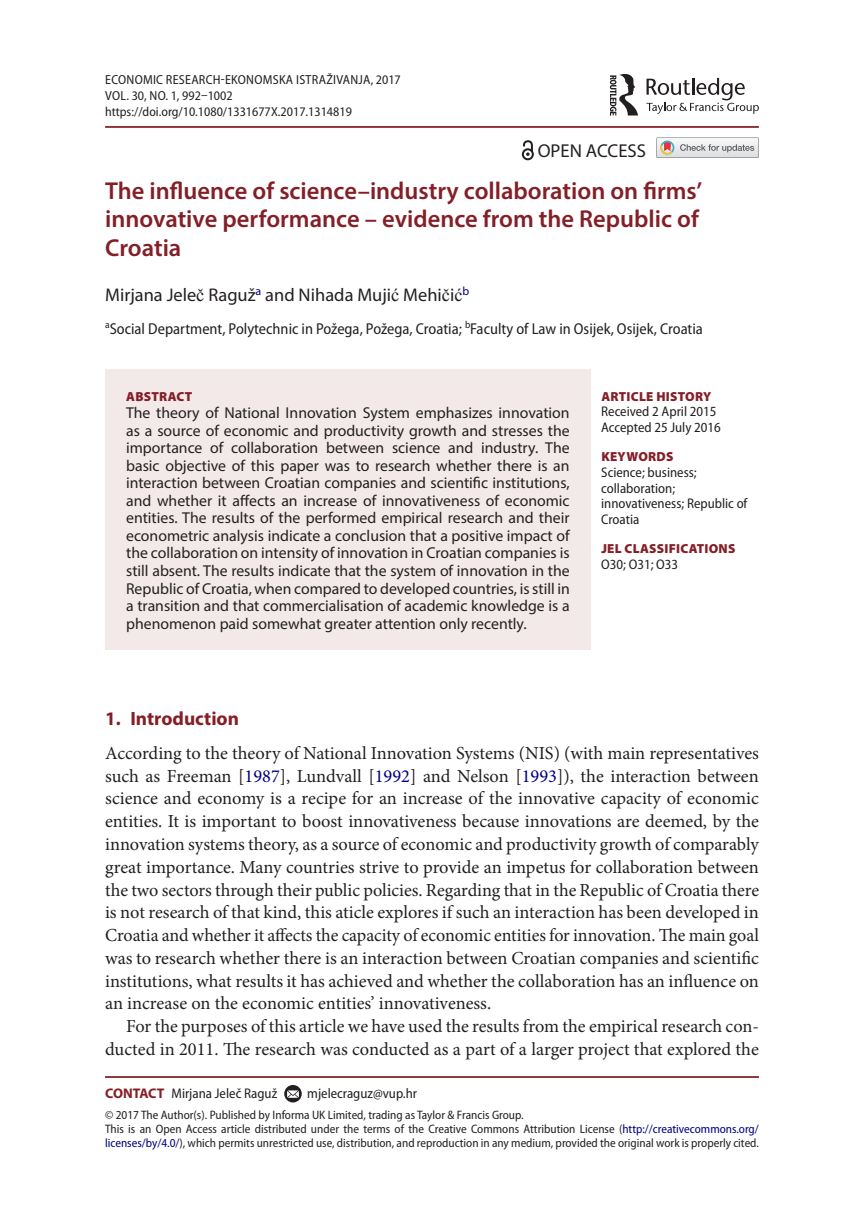
<style>
.page{position:relative;width:864px;height:1231px;background:#fff}
.page>*{position:absolute;margin:0;border:0;box-sizing:border-box;transform-origin:0 0}
.t1{font:600 24.5px/28px "Myriad Pro";color:#841f27}
.t2{font:700 19.25px "Myriad Pro";color:#841f27}
.t3{font:18.72px "Myriad Pro";color:#231f20}
.t4{font:18.38px/22.8px "Minion Pro";color:#231f20;text-align:justify}
.t5{font:18.38px "Myriad Pro";color:#231f20}
.t6{font:15.75px/17.5px "Myriad Pro";color:#231f20;text-align:justify}
.t7{font:semi-condensed 15.75px "Myriad Pro";color:#231f20}
.t8{font:semi-condensed 14px/15.8px "Myriad Pro";color:#231f20}
.t9{font:semi-condensed 13.12px/15.8px "Myriad Pro";color:#231f20}
.t10{font:900 13.12px "Myriad Pro";letter-spacing:.02em;color:#841f27}
.t11{font:semi-condensed 12.25px/14px "Myriad Pro";color:#231f20}
.s1{font-family:"Times New Roman PSMT unicode"}
.s2{color:#000080}
.s3{font-weight:700;font-stretch:normal;color:#841f27}
</style>
<div class="page">
<hr style="left:105px;top:126px;width:653px;height:2px;background:#841f27">
<div style="left:105px;top:370px;width:485px;height:280px;background:#f3e9e9"></div>
<hr style="left:105px;top:1075px;width:653px;height:2px;background:#841f27">
<svg style="left:284px;top:1084px;width:17px;height:18px"></svg>
<svg style="left:287px;top:1090px;width:12px;height:7px"></svg>
<svg style="left:646px;top:78px;width:112px;height:36px"></svg>
<svg style="left:609px;top:74px;width:28px;height:42px"></svg>
<svg style="left:521px;top:140px;width:12px;height:20px"></svg>
<svg style="left:656px;top:137px;width:102px;height:21px"></svg>
<p class="t9" style="left:105px;top:72px;width:297px">Economic Research-Ekonomska Istraživanja, 2017<br>VO L. 30, NO. 1, 992–1002 https://doi.org/10.1080/1331677X.2017.1314819</p>
<p class="t3" style="left:537px;top:140px;width:110px">OPEN ACCESS</p>
<h1 class="t1" style="left:105px;top:177px;width:598px">The influence of science–industry collaboration on firms’ innovative performance – evidence from the Republic of<br>Croatia</h1>
<p class="t5" style="left:105px;top:284px;width:365px">Mirjana Jele<span class="s1">č</span> Raguž<sup>a</sup> and Nihada Muji<span class="s1">ć</span> Mehi<span class="s1">č</span>i<span class="s1">ć</span><sup>b</sup></p>
<p class="t7" style="left:105px;top:320px;width:599px"><sup>a</sup>Social Department, Polytechnic in Požega, Požega, Croatia; <sup>b</sup>Faculty of Law in Osijek, Osijek, Croatia</p>
<p class="t10" style="left:126px;top:389px;width:68px">ABSTRACT</p>
<p class="t6" style="left:126px;top:404px;width:445px">The theory of National Innovation System emphasizes innovation as a source of economic and productivity growth and stresses the importance of collaboration between science and industry. The basic objective of this paper was to research whether there is an interaction between Croatian companies and scientific institutions, and whether it affects an increase of innovativeness of economic entities. The results of the performed empirical research and their econometric analysis indicate a conclusion that a positive impact of the collaboration on intensity of innovation in Croatian companies is still absent. The results indicate that the system of innovation in the Republic of Croatia, when compared to developed countries, is still in a transition and that commercialisation of academic knowledge is a phenomenon paid somewhat greater attention only recently.</p>
<p class="t10" style="left:601px;top:389px;width:111px">ARTICLE HISTORY</p>
<p class="t8" style="left:601px;top:404px;width:121px">Received 2 April 2015<br>Accepted 25 July 2016</p>
<p class="t10" style="left:601px;top:449px;width:74px">KEYWORDS</p>
<p class="t8" style="left:601px;top:464px;width:148px">Science; business; collaboration; innovativeness; Republic of<br>Croatia</p>
<p class="t10" style="left:601px;top:541px;width:136px">JEL CLASSIFICATIONS</p>
<p class="t8" style="left:601px;top:556px;width:78px">O30; O31; O33</p>
<p class="t2" style="left:105px;top:705px;width:135px">1. Introduction</p>
<p class="t4" style="left:105px;top:741px;width:655px">According to the theory of National Innovation Systems (NIS) (with main representatives such as Freeman [<span class="s2">1987</span>], Lundvall [<span class="s2">1992</span>] and Nelson [<span class="s2">1993</span>]), the interaction between science and economy is a recipe for an increase of the innovative capacity of economic entities. It is important to boost innovativeness because innovations are deemed, by the innovation systems theory, as a source of economic and productivity growth of comparably great importance. Many countries strive to provide an impetus for collaboration between the two sectors through their public policies. Regarding that in the Republic of Croatia there is not research of that kind, this aticle explores if such an interaction has been developed in Croatia and whether it affects the capacity of economic entities for innovation. The main goal was to research whether there is an interaction between Croatian companies and scientific institutions, what results it has achieved and whether the collaboration has an influence on an increase on the economic entities’ innovativeness.</p>
<p class="t4" style="left:105px;top:1014px;width:655px;text-align:right">For the purposes of this article we have used the results from the empirical research con&shy;ducted in 2011. The research was conducted as a part of a larger project that explored the</p>
<p class="t8" style="left:105px;top:1085px;width:173px"><span class="s3">CONTACT</span> Mirjana Jeleč Raguž</p>
<p class="t8" style="left:307px;top:1085px;width:111px">mjelecraguz@vup.hr</p>
<p class="t11" style="left:105px;top:1107px;width:655px">© 2017 The Author(s). Published by Informa UK Limited, trading as Taylor &amp; Francis Group.<br>This is an Open Access article distributed under the terms of the Creative Commons Attribution License (<span class="s2">http://creativecommons.org/ licenses/by/4.0/</span>), which permits unrestricted use, distribution, and reproduction in any medium, provided the original work is properly cited.</p>
</div>
